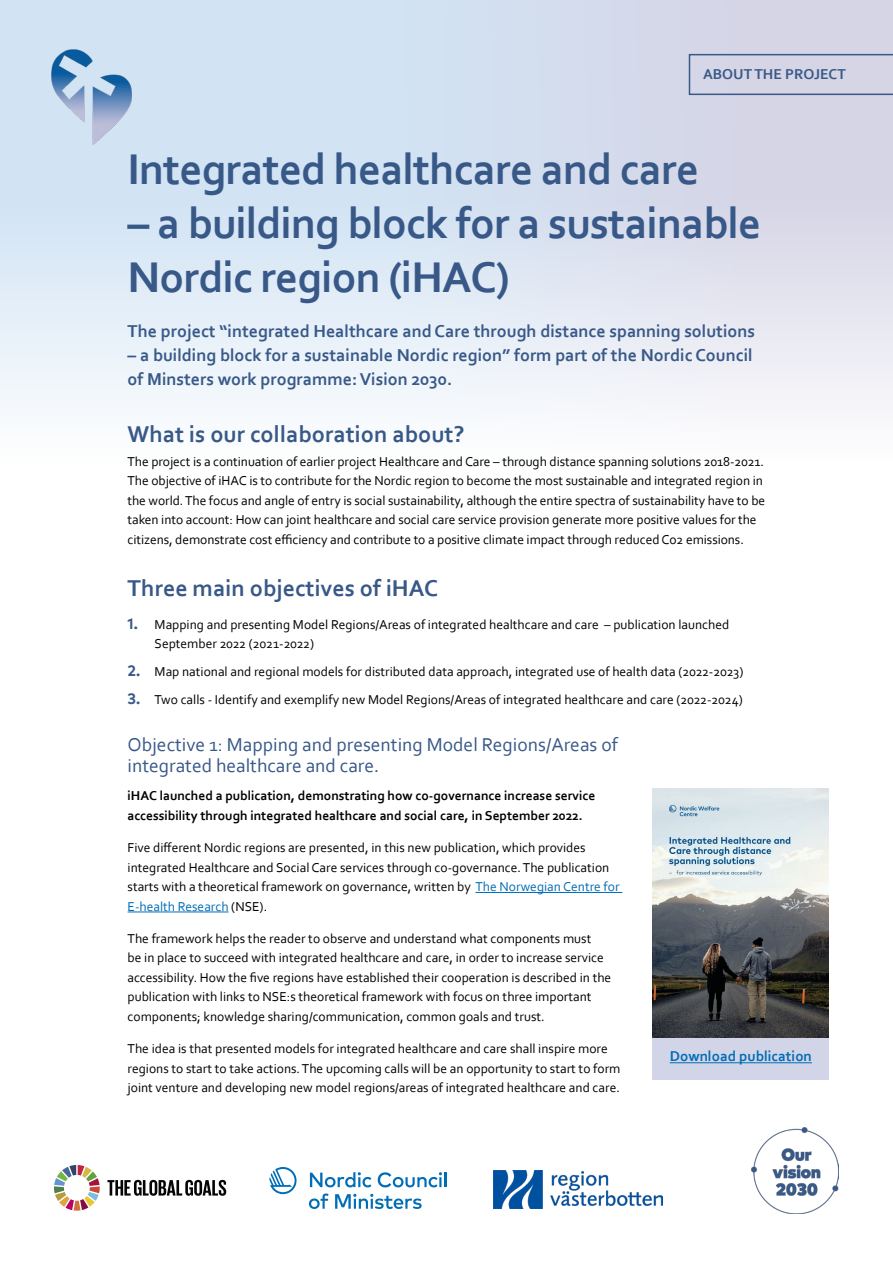
<style>
.page{position:relative;width:893px;height:1263px;background:#fff}
.page>*{position:absolute;margin:0;border:0;box-sizing:border-box;transform-origin:0 0}
.t1{font:700 45px/54px "Corbel";letter-spacing:-.02em;color:#385988}
.Rubrik1{font:700 24px "Corbel";color:#385988}
.Rubrik2{font:19.5px/21.5px "Corbel";color:#385988}
.Ingress{font:700 18px/24px "Corbel";color:#385988}
.Brödtext{font:700 15px "Corbel";color:#006db6}
.t2{font:700 15px "Corbel";color:#385988}
.Brödtext-2{font:13.5px/19.5px "Corbel";color:#000}
.Brödtext-3{font:700 13.5px/19.5px "Corbel";color:#000}
.s1{font-family:"Mark OT";font-weight:700;font-size:15px;color:#385988}
.s2{color:#006db6}
</style>
<div class="page">
<svg style="left:310px;top:1172px;width:61px;height:15px"></svg>
<svg style="left:378px;top:1172px;width:68px;height:15px"></svg>
<svg style="left:309px;top:1193px;width:20px;height:16px"></svg>
<svg style="left:335px;top:1194px;width:87px;height:15px"></svg>
<svg style="left:269px;top:1167px;width:28px;height:27px"></svg>
<img style="left:494px;top:1170px;width:169px;height:39px">
<svg style="left:54px;top:1165px;width:46px;height:46px"></svg>
<svg style="left:107px;top:1180px;width:119px;height:16px"></svg>
<img style="left:752px;top:1127px;width:87px;height:87px">
<div style="left:0;top:0;width:893px;height:502px;background:linear-gradient(to bottom,#c7d6eb,#fcfcfd)"></div>
<hr style="left:475px;top:892px;width:147px;height:1px;background:#006db6">
<hr style="left:128px;top:911px;width:101px;height:1px;background:#006db6">
<svg style="left:689px;top:54px;width:204px;height:41px;background:#c8cbde"></svg>
<img style="left:38px;top:42px;width:106px;height:110px">
<div style="left:653px;top:1037px;width:176px;height:43px;background:#d2d4e8"></div>
<hr style="left:670px;top:1062px;width:142px;height:1px;background:#006db6">
<img style="left:653px;top:788px;width:176px;height:249px">
<p class="t2" style="left:703px;top:65px;width:144px">ABOUT THE PROJECT</p>
<p class="t1" style="left:128px;top:141px;width:573px">Integrated healthcare and care</p>
<p class="t1" style="left:128px;top:195px;width:635px">– a building block for a sustainable<br>Nordic region (iHAC)</p>
<p class="Ingress" style="left:128px;top:319px;width:629px">The project “integrated Healthcare and Care through distance spanning solutions</p>
<p class="Ingress" style="left:128px;top:343px;width:627px">– a building block for a sustainable Nordic region” form part of the Nordic Council of Minsters work programme: Vision 2030.</p>
<p class="Rubrik1" style="left:128px;top:419px;width:338px">What is our collaboration about?</p>
<p class="Brödtext-2" style="left:128px;top:451px;width:639px">The project is a continuation of earlier project Healthcare and Care – through distance spanning solutions 2018-2021.<br>The objective of iHAC is to contribute for the Nordic region to become the most sustainable and integrated region in the world. The focus and angle of entry is social sustainability, although the entire spectra of sustainability have to be taken into account: How can joint healthcare and social care service provision generate more positive values for the citizens, demonstrate cost efficiency and contribute to a positive climate impact through reduced Co2 emissions.</p>
<p class="Rubrik1" style="left:128px;top:573px;width:312px">Three main objectives of iHAC</p>
<p class="Brödtext-2" style="left:155px;top:614px;width:576px;text-indent:-27px"><span class="s1">1.</span> Mapping and presenting Model Regions/Areas of integrated healthcare and care – publication launched<br>September 2022 (2021-2022)</p>
<p class="Brödtext-2" style="left:128px;top:661px;width:617px"><span class="s1">2.</span> Map national and regional models for distributed data approach, integrated use of health data (2022-2023)</p>
<p class="Brödtext-2" style="left:128px;top:689px;width:617px"><span class="s1">3.</span> Two calls - Identify and exemplify new Model Regions/Areas of integrated healthcare and care (2022-2024)</p>
<p class="Rubrik2" style="left:128px;top:733px;width:492px">Objective 1: Mapping and presenting Model Regions/Areas of integrated healthcare and care.</p>
<p class="Brödtext-3" style="left:128px;top:786px;width:469px">iHAC launched a publication, demonstrating how co-governance increase service accessibility through integrated healthcare and social care, in September 2022.</p>
<p class="Brödtext-2" style="left:128px;top:838px;width:494px">Five different Nordic regions are presented, in this new publication, which provides integrated Healthcare and Social Care services through co-governance.The publication starts with a theoretical framework on governance, written by <span class="s2">The Norwegian Centre for E-health Research</span> (NSE).</p>
<p class="Brödtext-2" style="left:128px;top:928px;width:485px">The framework helps the reader to observe and understand what components must<br>be in place to succeed with integrated healthcare and care, in order to increase service accessibility. How the five regions have established their cooperation is described in the publication with links to NSE:s theoretical framework with focus on three important components; knowledge sharing/communication, common goals and trust.</p>
<p class="Brödtext-2" style="left:128px;top:1039px;width:494px">The idea is that presented models for integrated healthcare and care shall inspire more regions to start to take actions. The upcoming calls will be an opportunity to start to form joint venture and developing new model regions/areas of integrated healthcare and care.</p>
<p class="Brödtext" style="left:670px;top:1047px;width:144px">Download publication</p>
</div>
